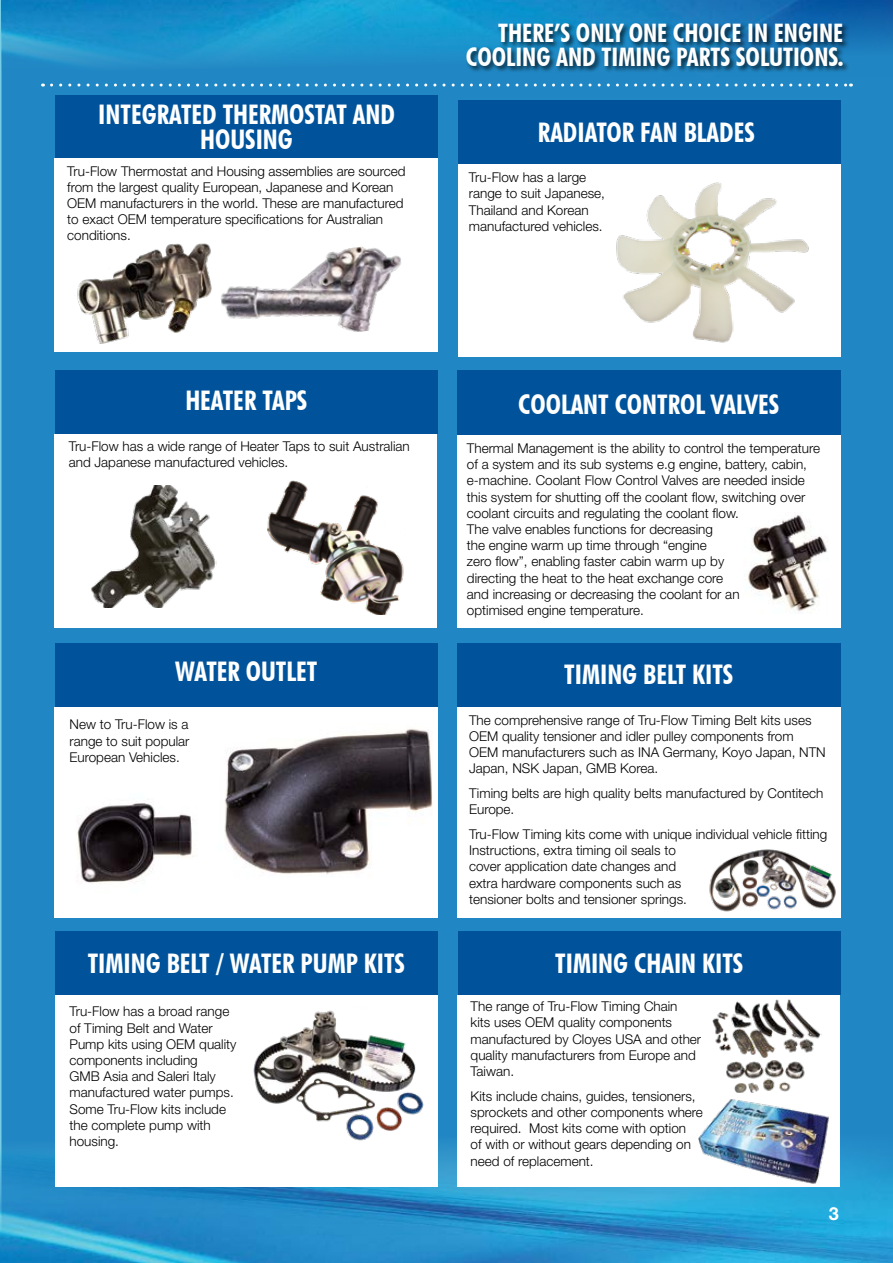
<style>
.page{position:relative;width:893px;height:1263px;background:#fff}
.page>*{position:absolute;margin:0;border:0;box-sizing:border-box;transform-origin:0 0}
.t1{font:700 condensed 27px/25.5px "Futura BT";color:#fff;text-align:center}
.t2{font:700 condensed 25.5px/24px "Futura BT";color:#fff;text-align:right}
.t3{font:700 18px "Helvetica Neue LT Pro";color:#fff}
.t4{font:300 13.5px/16.2px "Helvetica Neue LT Pro";color:#000}
</style>
<div class="page">
<div style="left:1px;top:0;width:892px;height:1263px;background:#2187c4"></div>
<svg style="left:0;top:0;width:2px;height:1114px"></svg>
<img style="left:2px;top:0;width:891px;height:65px">
<svg style="left:51px;top:84px;width:800px;height:3px"></svg>
<div style="left:465px;top:22px;width:385px;height:51px;background:#000;opacity:.75"></div>
<img style="left:0;top:1114px;width:893px;height:149px">
<div style="left:55px;top:370px;width:383px;height:64px;background:#00539b"></div>
<div style="left:55px;top:434px;width:382px;height:193px;background:#fff"></div>
<img style="left:267px;top:480px;width:137px;height:134px">
<img style="left:91px;top:486px;width:125px;height:122px">
<div style="left:55px;top:95px;width:383px;height:64px;background:#00539b"></div>
<div style="left:54px;top:159px;width:384px;height:193px;background:#fff"></div>
<img style="left:220px;top:246px;width:181px;height:86px">
<img style="left:77px;top:243px;width:135px;height:101px">
<div style="left:458px;top:100px;width:383px;height:64px;background:#00539b"></div>
<div style="left:458px;top:164px;width:383px;height:193px;background:#fff"></div>
<img style="left:616px;top:182px;width:193px;height:161px">
<div style="left:457px;top:643px;width:384px;height:64px;background:#00539b"></div>
<div style="left:457px;top:707px;width:384px;height:211px;background:#fff"></div>
<img style="left:709px;top:849px;width:127px;height:63px">
<div style="left:55px;top:931px;width:383px;height:64px;background:#00539b"></div>
<div style="left:55px;top:995px;width:382px;height:191px;background:#fff"></div>
<img style="left:253px;top:1010px;width:171px;height:131px">
<div style="left:458px;top:931px;width:383px;height:64px;background:#00539b"></div>
<div style="left:457px;top:995px;width:383px;height:191px;background:#fff"></div>
<img style="left:698px;top:1099px;width:131px;height:85px">
<img style="left:712px;top:999px;width:109px;height:94px">
<div style="left:55px;top:643px;width:383px;height:64px;background:#00539b"></div>
<div style="left:55px;top:707px;width:383px;height:211px;background:#fff"></div>
<img style="left:224px;top:729px;width:209px;height:145px">
<img style="left:77px;top:803px;width:116px;height:81px">
<div style="left:458px;top:370px;width:383px;height:65px;background:#00539b"></div>
<div style="left:458px;top:435px;width:383px;height:192px;background:#fff"></div>
<img style="left:748px;top:514px;width:79px;height:98px">
<h1 class="t1" style="left:98px;top:101px;width:298px">INTEGRATED THERMOSTAT AND<br>HOUSING</h1>
<p class="t4" style="left:67px;top:162px;width:340px">Tru-Flow Thermostat and Housing assemblies are sourced from the largest quality European, Japanese and Korean OEM manufacturers in the world. These are manufactured to exact OEM temperature specifications for Australian conditions.</p>
<h2 class="t2" style="left:466px;top:21px;width:379px">THERE’S ONLY ONE CHOICE IN ENGINE<br>COOLING AND TIMING PARTS SOLUTIONS.</h2>
<h1 class="t1" style="left:538px;top:120px;width:218px">RADIATOR FAN BLADES</h1>
<p class="t4" style="left:469px;top:169px;width:138px">Tru-Flow has a large range to suit Japanese,<br>Thailand and Korean manufactured vehicles.</p>
<h1 class="t1" style="left:185px;top:388px;width:123px">HEATER TAPS</h1>
<p class="t4" style="left:69px;top:438px;width:343px">Tru-Flow has a wide range of Heater Taps to suit Australian and Japanese manufactured vehicles.</p>
<h1 class="t1" style="left:518px;top:391px;width:262px">COOLANT CONTROL VALVES</h1>
<p class="t4" style="left:467px;top:440px;width:355px">Thermal Management is the ability to control the temperature of a system and its sub systems e.g engine, battery, cabin, e-machine. Coolant Flow Control Valves are needed inside this system for shutting off the coolant flow, switching over coolant circuits and regulating the coolant flow.<br>The valve enables functions for decreasing<br>the engine warm up time through “engine<br>zero flow”, enabling faster cabin warm up by<br>directing the heat to the heat exchange core<br>and increasing or decreasing the coolant for an<br>optimised engine temperature.</p>
<h1 class="t1" style="left:175px;top:658px;width:144px">WATER OUTLET</h1>
<p class="t4" style="left:70px;top:716px;width:122px;text-align:justify">New to Tru-Flow is a range to suit popular European Vehicles.</p>
<h1 class="t1" style="left:564px;top:662px;width:171px">TIMING BELT KITS</h1>
<p class="t4" style="left:469px;top:711px;width:358px">The comprehensive range of Tru-Flow Timing Belt kits uses OEM quality tensioner and idler pulley components from OEM manufacturers such as INA Germany, Koyo Japan, NTN Japan, NSK Japan, GMB Korea.</p>
<p class="t4" style="left:469px;top:785px;width:356px">Timing belts are high quality belts manufactured by Contitech<br>Europe.</p>
<p class="t4" style="left:469px;top:826px;width:360px">Tru-Flow Timing kits come with unique individual vehicle fitting Instructions, extra timing oil seals to<br>cover application date changes and<br>extra hardware components such as<br>tensioner bolts and tensioner springs.</p>
<h1 class="t1" style="left:88px;top:950px;width:319px">TIMING BELT / WATER PUMP KITS</h1>
<p class="t4" style="left:70px;top:1003px;width:168px">Tru-Flow has a broad range of Timing Belt and Water<br>Pump kits using OEM quality components including<br>GMB Asia and Saleri Italy manufactured water pumps.<br>Some Tru-Flow kits include the complete pump with housing.</p>
<h1 class="t1" style="left:555px;top:950px;width:189px">TIMING CHAIN KITS</h1>
<p class="t4" style="left:471px;top:998px;width:232px">The range of Tru-Flow Timing Chain<br>kits uses OEM quality components manufactured by Cloyes USA and other quality manufacturers from Europe and<br>Taiwan.</p>
<p class="t4" style="left:471px;top:1087px;width:234px">Kits include chains, guides, tensioners, sprockets and other components where required. Most kits come with option<br>of with or without gears depending on need of replacement.</p>
<h3 class="t3" style="left:829px;top:1202px;width:12px">3</h3>
</div>
